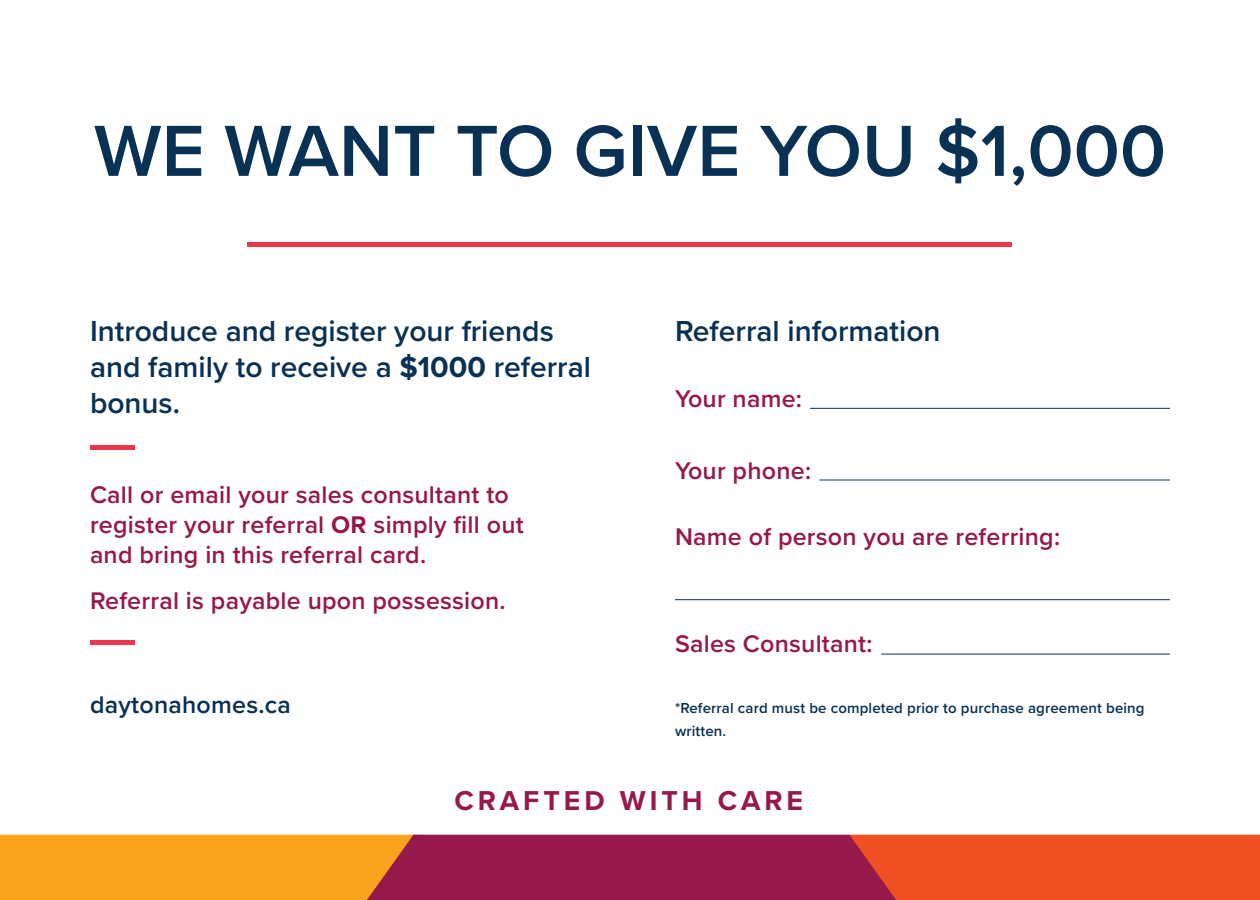
<style>
.page{position:relative;width:1260px;height:900px;background:#fff}
.page>*{position:absolute;margin:0;border:0;box-sizing:border-box;transform-origin:0 0}
.t1{font:600 75px "Proxima Nova";color:#093153}
.t2{font:600 30px/36px "Proxima Nova";color:#093153}
.t3{font:700 28.25px "Proxima Nova";letter-spacing:.14em;color:#97194a}
.t4{font:600 25px/30px "Proxima Nova";letter-spacing:.01em;color:#97194a}
.t5{font:600 25px "Proxima Nova";letter-spacing:.01em;color:#093153}
.t6{font:600 15px/22.5px "Proxima Nova";letter-spacing:.01em;color:#093153}
.s1{font-weight:700}
</style>
<div class="page">
<svg style="left:0;top:835px;width:1260px;height:65px;background:#d0542f"></svg>
<div style="left:248px;top:242px;width:764px;height:6px;background:#ee354b"></div>
<hr style="left:810px;top:408px;width:360px;height:1px;background:#093153">
<hr style="left:819px;top:480px;width:351px;height:1px;background:#093153">
<hr style="left:675px;top:599px;width:495px;height:1px;background:#093153">
<hr style="left:881px;top:654px;width:289px;height:1px;background:#093153">
<div style="left:90px;top:640px;width:45px;height:5px;background:#ee354b"></div>
<div style="left:90px;top:445px;width:45px;height:5px;background:#ee354b"></div>
<h1 class="t1" style="left:94px;top:95px;width:1074px">WE WANT TO GIVE YOU $1,000</h1>
<p class="t2" style="left:90px;top:312px;width:503px">Introduce and register your friends and family to receive a <span class="s1">$1000</span> referral bonus.</p>
<p class="t4" style="left:90px;top:479px;width:435px">Call or email your sales consultant to register your referral <span class="s1">OR</span> simply fill out and bring in this referral card.</p>
<p class="t4" style="left:90px;top:585px;width:417px">Referral is payable upon possession.</p>
<p class="t5" style="left:90px;top:686px;width:202px">daytonahomes.ca</p>
<p class="t2" style="left:675px;top:312px;width:267px">Referral information</p>
<p class="t4" style="left:675px;top:383px;width:129px">Your name:</p>
<p class="t4" style="left:675px;top:455px;width:138px">Your phone:</p>
<p class="t4" style="left:675px;top:521px;width:387px">Name of person you are referring:</p>
<p class="t4" style="left:675px;top:628px;width:199px">Sales Consultant:</p>
<p class="t6" style="left:675px;top:697px;width:471px">*Referral card must be completed prior to purchase agreement being written.</p>
<p class="t3" style="left:454px;top:779px;width:350px">CRAFTED WITH CARE</p>
</div>
